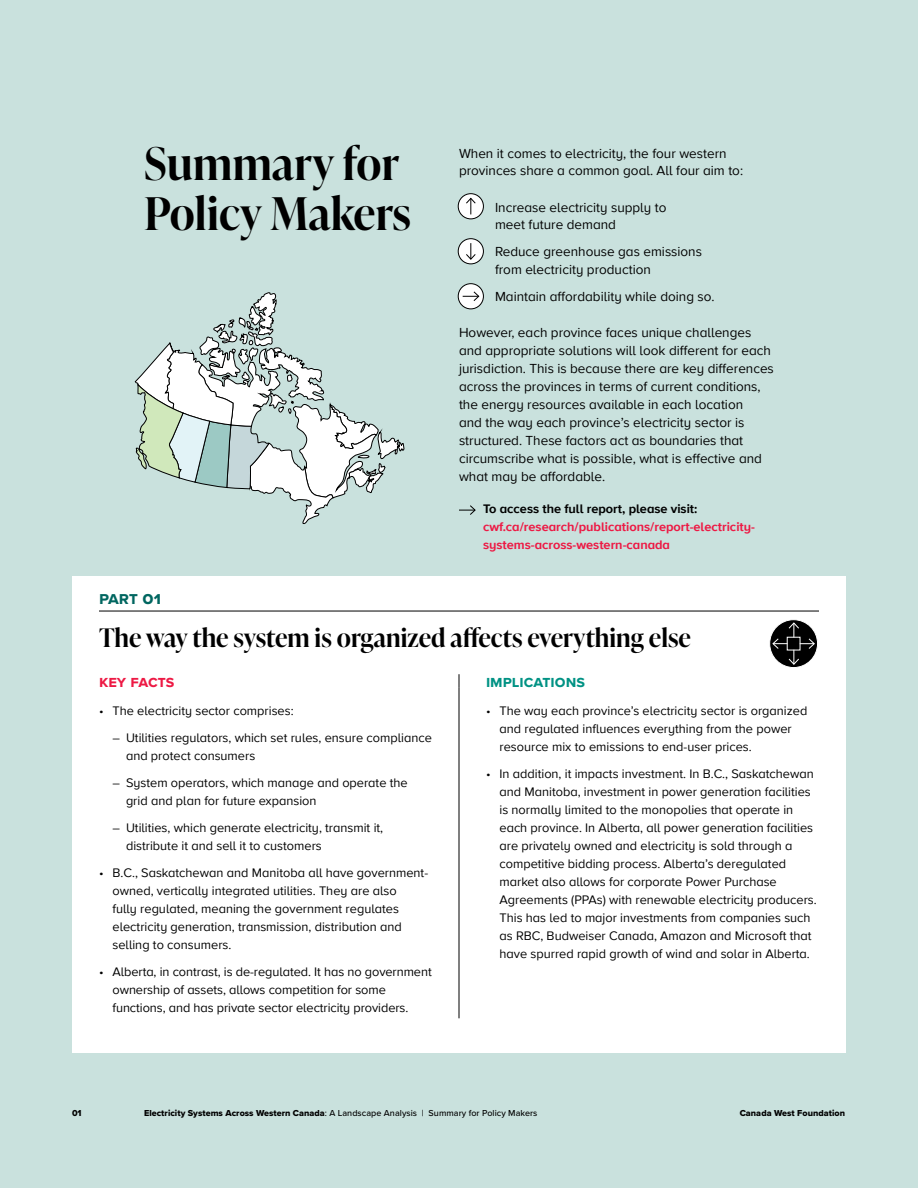
<style>
.page{position:relative;width:918px;height:1188px;background:#c9e1dd}
.page>*{position:absolute;margin:0;border:0;box-sizing:border-box;transform-origin:0 0}
.t1{font:600 45px/49.5px "Ivy Presto Display";letter-spacing:.005em;color:#000}
.t2{font:600 25.5px "Ivy Presto Display";color:#000}
.t3{font:700 18px "Proxima Nova S";color:#006660}
.t4{font:700 16.5px "Proxima Nova S";color:#009284}
.t5{font:700 16.5px "Proxima Nova S";color:#ed1944}
.t6{font:13.5px/18px "Proxima Nova A";color:#000}
.t7{font:12.75px/18px "Proxima Nova A";color:#000}
.t8{font:700 12.75px/18px "Proxima Nova A";color:#ed1944}
.t9{font:700 12.75px "Proxima Nova A";color:#000}
.t10{font:500 9px "Proxima Nova";letter-spacing:.005em;color:#000}
.t11{font:9px "Proxima Nova Extrabld";letter-spacing:.005em;color:#000}
.s1{font-family:"Proxima Nova Extrabld";font-weight:400}
</style>
<div class="page">
<div style="left:72px;top:576px;width:774px;height:477px;background:#fff"></div>
<svg style="left:459px;top:674px;width:1px;height:13px"></svg>
<hr style="left:459px;top:687px;width:1px;height:331px;background:#000">
<hr style="left:99px;top:611px;width:720px;height:1px;background:#000">
<svg style="left:135px;top:292px;width:270px;height:232px"></svg>
<div style="left:458px;top:194px;width:25px;height:25px;background:#fff;border-radius:50%"></div>
<div style="left:458px;top:193px;width:26px;height:26px;border:1px solid #000;border-radius:50%"></div>
<svg style="left:466px;top:198px;width:10px;height:16px"></svg>
<div style="left:458px;top:239px;width:25px;height:25px;background:#fff;border-radius:50%"></div>
<div style="left:458px;top:238px;width:26px;height:26px;border:1px solid #000;border-radius:50%"></div>
<svg style="left:466px;top:243px;width:10px;height:17px"></svg>
<div style="left:458px;top:284px;width:25px;height:25px;background:#fff;border-radius:50%"></div>
<div style="left:458px;top:283px;width:26px;height:26px;border:1px solid #000;border-radius:50%"></div>
<svg style="left:463px;top:291px;width:16px;height:10px"></svg>
<svg style="left:770px;top:620px;width:48px;height:48px"></svg>
<div style="left:770px;top:619px;width:48px;height:49px;border:1px solid #fff;border-radius:50%"></div>
<svg style="left:772px;top:622px;width:43px;height:43px;background:#343434"></svg>
<svg style="left:459px;top:505px;width:17px;height:10px"></svg>
<h1 class="t1" style="left:144px;top:137px;width:269px">Summary for<br>Policy Makers</h1>
<p class="t6" style="left:459px;top:143px;width:286px">When it comes to electricity, the four western provinces share a common goal. All four aim to:</p>
<p class="t6" style="left:495px;top:197px;width:173px">Increase electricity supply to meet future demand</p>
<p class="t6" style="left:495px;top:242px;width:209px">Reduce greenhouse gas emissions from electricity production</p>
<p class="t6" style="left:495px;top:287px;width:221px">Maintain affordability while doing so.</p>
<p class="t6" style="left:459px;top:323px;width:316px">However, each province faces unique challenges and appropriate solutions will look different for each jurisdiction. This is because there are key differences across the provinces in terms of current conditions, the energy resources available in each location<br>and the way each province’s electricity sector is structured. These factors act as boundaries that circumscribe what is possible, what is effective and what may be affordable.</p>
<p class="t9" style="left:483px;top:502px;width:216px">To access the full report, please visit:</p>
<p class="t8" style="left:483px;top:519px;width:274px">cwf.ca/research/publications/report-electricity&shy;systems-across-western-canada</p>
<h3 class="t3" style="left:99px;top:587px;width:64px">part 01</h3>
<h2 class="t2" style="left:99px;top:620px;width:593px">The way the system is organized affects everything else</h2>
<p class="t5" style="left:99px;top:672px;width:77px">key facts</p>
<p class="t4" style="left:486px;top:672px;width:100px">implications</p>
<p class="t7" style="left:99px;top:702px;width:196px">• The electricity sector comprises:</p>
<p class="t7" style="left:126px;top:729px;width:307px;text-indent:-14px">– Utilities regulators, which set rules, ensure compliance and protect consumers</p>
<p class="t7" style="left:126px;top:774px;width:283px;text-indent:-14px">– System operators, which manage and operate the grid and plan for future expansion</p>
<p class="t7" style="left:126px;top:819px;width:259px;text-indent:-14px">– Utilities, which generate electricity, transmit it, distribute it and sell it to customers</p>
<p class="t7" style="left:113px;top:864px;width:317px;text-indent:-14px">• B.C., Saskatchewan and Manitoba all have government&shy;owned, vertically integrated utilities. They are also<br>fully regulated, meaning the government regulates electricity generation, transmission, distribution and selling to consumers.</p>
<p class="t7" style="left:113px;top:963px;width:321px;text-indent:-14px">• Alberta, in contrast, is de-regulated. It has no government ownership of assets, allows competition for some functions, and has private sector electricity providers.</p>
<p class="t7" style="left:500px;top:702px;width:309px;text-indent:-14px">• The way each province’s electricity sector is organized and regulated influences everything from the power resource mix to emissions to end-user prices.</p>
<p class="t7" style="left:500px;top:765px;width:319px;text-indent:-14px">• In addition, it impacts investment. In B.C., Saskatchewan and Manitoba, investment in power generation facilities is normally limited to the monopolies that operate in each province. In Alberta, all power generation facilities are privately owned and electricity is sold through a competitive bidding process. Alberta’s deregulated market also allows for corporate Power Purchase Agreements (PPAs) with renewable electricity producers.<br>This has led to major investments from companies such as RBC, Budweiser Canada, Amazon and Microsoft that have spurred rapid growth of wind and solar in Alberta.</p>
<p class="t11" style="left:72px;top:1106px;width:11px">01</p>
<p class="t10" style="left:144px;top:1106px;width:395px"><span class="s1">Electricity Systems Across Western Canada</span>: A Landscape Analysis | Summary for Policy Makers</p>
<p class="t11" style="left:740px;top:1106px;width:107px">Canada West Foundation</p>
</div>
